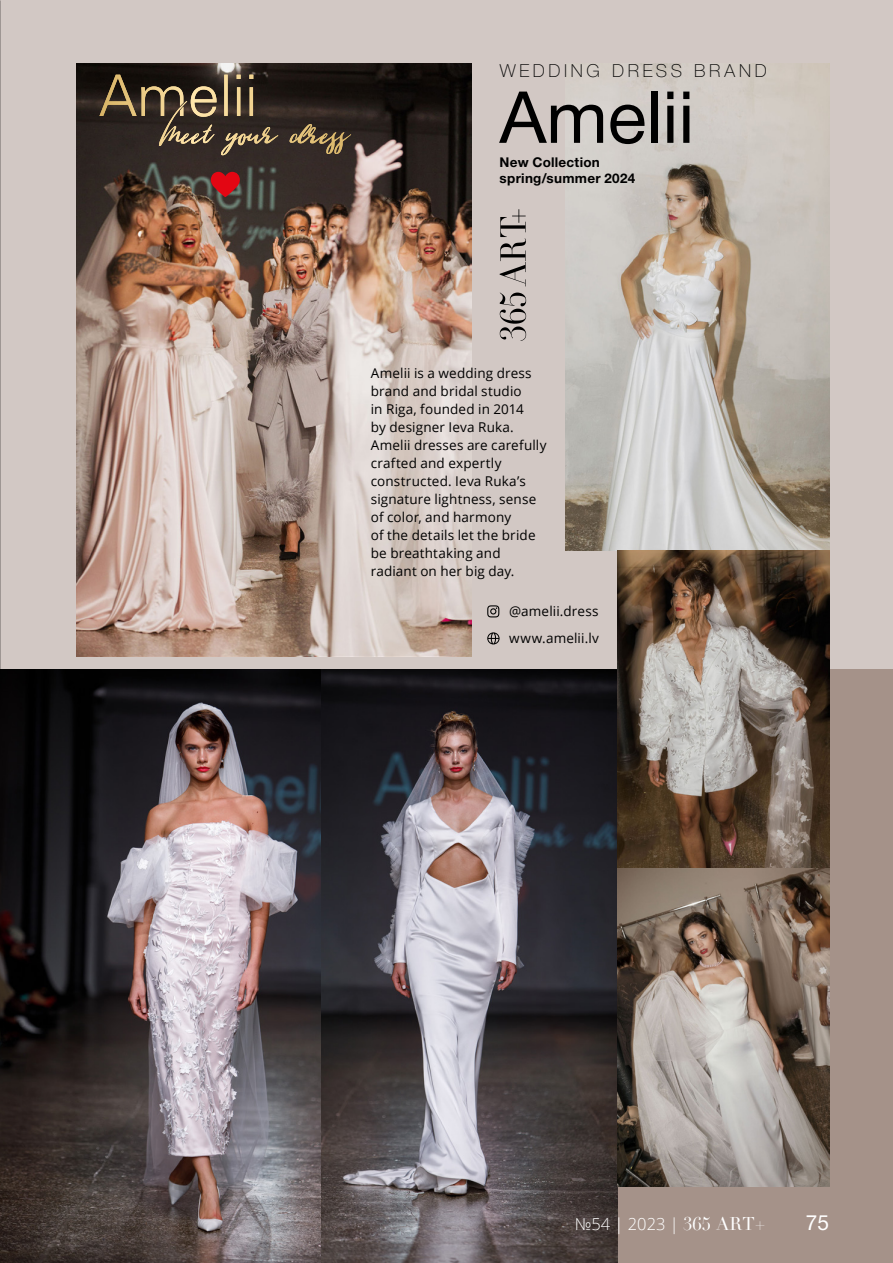
<style>
.page{position:relative;width:893px;height:1263px;background:#fff}
.page>*{position:absolute;margin:0;border:0;box-sizing:border-box;transform-origin:0 0}
.t1{font:72px "Helvetica Neue Cyr";color:#000}
.t2{font:21px "Helvetica Neue Cyr";color:#fff}
.t3{font:100 18px "Helvetica Neue Cyr";letter-spacing:.2em;color:#000}
.t4{font:300 16.5px "Open Sans";color:#fff}
.t5{font:13.5px/18px "Open Sans";letter-spacing:.01em;color:#000}
.t6{font:700 13.5px/16.2px "Helvetica Neue Cyr";letter-spacing:.02em;color:#000}
.s1{font-family:"Didot";font-weight:400;font-size:18px}
</style>
<div class="page">
<div style="left:0;top:0;width:893px;height:869px;background:#d2c8c4"></div>
<div style="left:0;top:669px;width:893px;height:594px;background:#a59289"></div>
<img style="left:566px;top:64px;width:263px;height:487px">
<svg style="left:487px;top:605px;width:12px;height:12px"></svg>
<svg style="left:487px;top:632px;width:13px;height:12px"></svg>
<img style="left:0;top:669px;width:617px;height:594px">
<img style="left:77px;top:64px;width:395px;height:593px">
<img style="left:617px;top:551px;width:212px;height:635px">
<svg style="left:99px;top:75px;width:154px;height:71px;background:#504434"></svg>
<svg style="left:211px;top:172px;width:29px;height:25px"></svg>
<svg style="left:500px;top:292px;width:26px;height:49px"></svg>
<svg style="left:500px;top:209px;width:26px;height:77px"></svg>
<h3 class="t3" style="left:500px;top:60px;width:269px">WEDDING DRESS BRAND</h3>
<h1 class="t1" style="left:500px;top:78px;width:196px">Amelii</h1>
<p class="t6" style="left:500px;top:154px;width:137px">New Collection spring/summer 2024</p>
<p class="t5" style="left:371px;top:364px;width:177px">Amelii is a wedding dress brand and bridal studio<br>in Riga, founded in 2014<br>by designer Ieva Ruka.<br>Amelii dresses are carefully crafted and expertly constructed. Ieva Ruka’s signature lightness, sense of color, and harmony<br>of the details let the bride be breathtaking and radiant on her big day.</p>
<p class="t5" style="left:509px;top:597px;width:91px;line-height:27px">@amelii.dress www.amelii.lv</p>
<p class="t4" style="left:575px;top:1212px;width:192px">№54 | 2023 | <span class="s1">365 ART+</span></p>
<h2 class="t2" style="left:806px;top:1211px;width:25px">75</h2>
</div>
